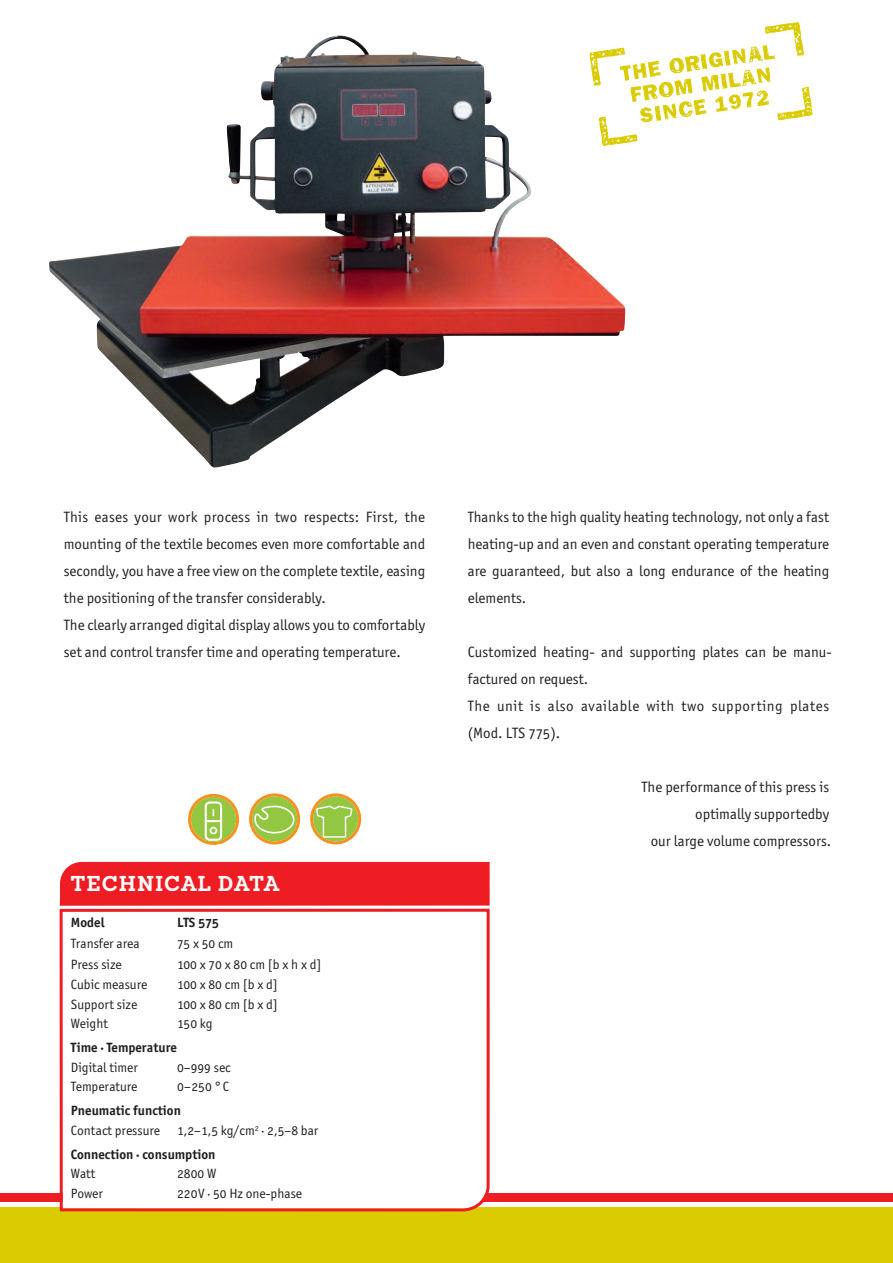
<style>
.page{position:relative;width:893px;height:1263px;background:#fff}
.page>*{position:absolute;margin:0;border:0;box-sizing:border-box;transform-origin:0 0}
.t1{font:700 21px "Sanchez";letter-spacing:.05em;color:#fff}
.t2{font:15px/27px "Officina San ITC Book OS";color:#231f20}
.t3{font:13.5px "Officina San ITC Book OS";color:#231f20}
.t4{font:13.5px "Officina San ITC Bold OS";color:#231f20}
.t5{font:13.5px "Officina San ITC Book OS";letter-spacing:.205em;color:#231f20}
.t6{font:13.5px "Officina San ITC Book OS";letter-spacing:.105em;color:#231f20}
</style>
<div class="page">
<div style="left:0;top:1208px;width:893px;height:55px;background:#dacc01"></div>
<div style="left:0;top:1194px;width:893px;height:8px;background:#ee1d23"></div>
<img style="left:49px;top:35px;width:576px;height:432px">
<div style="left:60px;top:862px;width:430px;height:44px;background:#ee1d23"></div>
<svg style="left:60px;top:909px;width:430px;height:302px"></svg>
<svg style="left:590px;top:22px;width:223px;height:124px"></svg>
<svg style="left:188px;top:794px;width:51px;height:51px"></svg>
<svg style="left:249px;top:793px;width:51px;height:51px"></svg>
<svg style="left:310px;top:793px;width:51px;height:51px"></svg>
<p class="t2" style="left:64px;top:503px;width:363px">This eases your work process in two respects: First, the mounting of the textile becomes even more comfortable and secondly, you have a free view on the complete textile, easing the positioning of the transfer considerably.<br>The clearly arranged digital display allows you to comfortably set and control transfer time and operating temperature.</p>
<p class="t2" style="left:468px;top:503px;width:363px;text-align:justify">Thanks to the high quality heating technology, not only a fast heating-up and an even and constant operating temperature are guaranteed, but also a long endurance of the heating elements.</p>
<p class="t2" style="left:468px;top:638px;width:366px">Customized heating- and supporting plates can be manu&shy;factured on request.<br>The unit is also available with two supporting plates (Mod. LTS 775).</p>
<p class="t2" style="left:641px;top:773px;width:191px;text-align:right">The performance of this press is optimally supportedby<br>our large volume compressors.</p>
<h1 class="t1" style="left:71px;top:876px;width:210px">TECHNICAL DATA</h1>
<p class="t4" style="left:71px;top:915px;width:35px">Model</p>
<p class="t4" style="left:177px;top:915px;width:43px">LTS 575</p>
<p class="t3" style="left:71px;top:936px;width:70px">Transfer area</p>
<p class="t6" style="left:177px;top:936px;width:58px">75x50cm</p>
<p class="t3" style="left:71px;top:957px;width:52px">Press size</p>
<p class="t5" style="left:177px;top:957px;width:146px">100x70x80cm[bxhxd]</p>
<p class="t3" style="left:71px;top:976px;width:78px">Cubic measure</p>
<p class="t5" style="left:177px;top:976px;width:102px">100x80cm[bxd]</p>
<p class="t3" style="left:71px;top:996px;width:68px">Support size</p>
<p class="t5" style="left:177px;top:996px;width:102px">100x80cm[bxd]</p>
<p class="t3" style="left:71px;top:1015px;width:38px">Weight</p>
<p class="t3" style="left:177px;top:1015px;width:37px">150 kg</p>
<p class="t4" style="left:71px;top:1039px;width:107px">Time · Temperature</p>
<p class="t3" style="left:71px;top:1059px;width:69px">Digital timer</p>
<p class="t3" style="left:177px;top:1059px;width:55px">0–999 sec</p>
<p class="t3" style="left:71px;top:1078px;width:68px">Temperature</p>
<p class="t3" style="left:177px;top:1078px;width:53px">0–250 °C</p>
<p class="t4" style="left:71px;top:1102px;width:112px">Pneumatic function</p>
<p class="t3" style="left:71px;top:1122px;width:91px">Contact pressure</p>
<p class="t3" style="left:177px;top:1122px;width:143px">1,2–1,5 kg/cm<sup>2</sup> · 2,5–8 bar</p>
<p class="t4" style="left:71px;top:1146px;width:146px">Connection · consumption</p>
<p class="t3" style="left:71px;top:1165px;width:26px">Watt</p>
<p class="t3" style="left:177px;top:1165px;width:41px">2800 W</p>
<p class="t3" style="left:71px;top:1185px;width:34px">Power</p>
<p class="t3" style="left:177px;top:1185px;width:126px">220V · 50 Hz one-phase</p>
</div>
